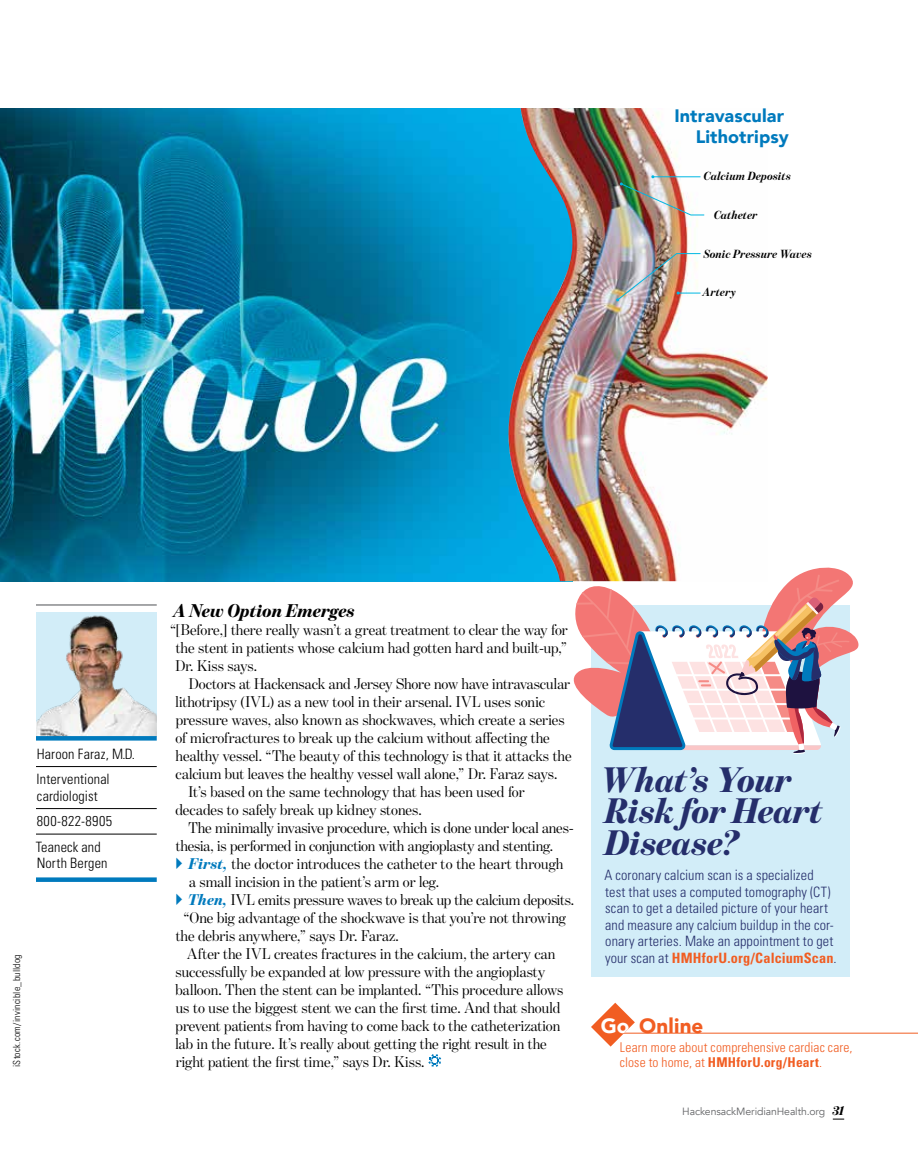
<style>
.page{position:relative;width:918px;height:1175px;background:#fff}
.page>*{position:absolute;margin:0;border:0;box-sizing:border-box;transform-origin:0 0}
.t1{font:italic 900 36px/31.5px "Benton Mod Disp";letter-spacing:-.01em;color:#252e6b}
.t2{font:900 20.55px "Avenir";letter-spacing:.01em;color:#f15d22}
.t3{font:italic 900 18.75px "Benton Mod Disp";letter-spacing:-.005em;color:#000}
.t4{font:900 18px/21px "Avenir";letter-spacing:.005em;color:#007abd;text-align:right}
.t5{font:15.75px/18px "Benton Mod Disp";color:#000;text-align:justify}
.t6{font:300 condensed 14.25px/16.5px "Univers LT Std";letter-spacing:.01em;color:#252e6b}
.t7{font:300 condensed 14.25px/25.5px "Univers LT Std";letter-spacing:.01em;color:#000}
.t8{font:300 condensed 13.5px/15px "Univers LT Std";letter-spacing:.01em;color:#f15d22}
.t9{font:italic 700 12px "Benton Mod Disp";letter-spacing:.005em;color:#000}
.t10{font:10.5px "Avenir";letter-spacing:-.01em;color:#636466}
.t11{font:300 condensed 9.75px "Univers LT Std";letter-spacing:.02em;color:#000}
.s1{font-weight:900;font-style:italic;color:#007abd}
.s2{font-weight:700;color:#f15d22}
.s3{color:#fff}
.s4{font-weight:700}
.s5{font-family:"Benton Mod Disp";font-weight:900;font-style:italic;font-size:13.5px;color:#000}
</style>
<div class="page">
<img style="left:0;top:108px;width:508px;height:473px">
<img style="left:508px;top:108px;width:260px;height:473px">
<svg style="left:428px;top:1054px;width:13px;height:12px"></svg>
<div style="left:591px;top:604px;width:259px;height:372px;background:#d2edf8"></div>
<hr style="left:623px;top:1032px;width:295px;height:1px;background:#f15d22">
<svg style="left:591px;top:1002px;width:44px;height:44px"></svg>
<img style="left:36px;top:612px;width:121px;height:124px">
<svg style="left:36px;top:736px;width:121px;height:4px"></svg>
<hr style="left:36px;top:604px;width:121px;height:1px;background:#4e4f53">
<div style="left:36px;top:877px;width:121px;height:5px;background:#007abd"></div>
<hr style="left:36px;top:766px;width:121px;height:1px;background:#000">
<hr style="left:36px;top:808px;width:121px;height:1px;background:#000">
<hr style="left:36px;top:833px;width:121px;height:1px;background:#000">
<img style="left:620px;top:175px;width:85px;height:41px">
<img style="left:616px;top:253px;width:85px;height:48px">
<svg style="left:566px;top:564px;width:293px;height:190px"></svg>
<p class="t4" style="left:674px;top:104px;width:116px">Intravascular<br>Lithotripsy</p>
<p class="t9" style="left:704px;top:169px;width:89px">Calcium Deposits</p>
<p class="t9" style="left:714px;top:208px;width:45px">Catheter</p>
<p class="t9" style="left:704px;top:247px;width:110px">Sonic Pressure Waves</p>
<p class="t9" style="left:703px;top:286px;width:35px">Artery</p>
<p class="t7" style="left:37px;top:741px;width:100px">Haroon Faraz, M.D.<br>Interventional</p>
<p class="t7" style="left:36px;top:783px;width:78px">cardiologist<br>800-822-8905<br>Teaneck and</p>
<p class="t7" style="left:37px;top:850px;width:72px">North Bergen</p>
<p class="t11" style="left:11px;top:1066px;width:114px;rotate:-90deg">iStock.com/invincible_bulldog</p>
<p class="t3" style="left:174px;top:600px;width:183px">A New Option Emerges</p>
<p class="t5" style="left:175px;top:620px;width:394px;text-indent:-5px">“[Before,] there really wasn’t a great treatment to clear the way for the stent in patients whose calcium had gotten hard and built-up,” Dr. Kiss says.</p>
<p class="t5" style="left:189px;top:674px;width:383px">Doctors at Hackensack and Jersey Shore now have intravascular</p>
<p class="t5" style="left:176px;top:692px;width:371px">lithotripsy (IVL) as a new tool in their arsenal. IVL uses sonic</p>
<p class="t5" style="left:176px;top:710px;width:390px">pressure waves, also known as shockwaves, which create a series</p>
<p class="t5" style="left:176px;top:728px;width:376px">of microfractures to break up the calcium without affecting the</p>
<p class="t5" style="left:176px;top:746px;width:398px">healthy vessel. “The beauty of this technology is that it attacks the</p>
<p class="t5" style="left:176px;top:764px;width:383px">calcium but leaves the healthy vessel wall alone,” Dr. Faraz says.</p>
<p class="t5" style="left:189px;top:782px;width:337px">It’s based on the same technology that has been used for</p>
<p class="t5" style="left:176px;top:800px;width:248px">decades to safely break up kidney stones.</p>
<p class="t5" style="left:188px;top:818px;width:386px">The minimally invasive procedure, which is done under local anes-</p>
<p class="t5" style="left:176px;top:836px;width:379px">thesia, is performed in conjunction with angioplasty and stenting.</p>
<p class="t5" style="left:189px;top:854px;width:376px"><span class="s1">First,</span> the doctor introduces the catheter to the heart through</p>
<p class="t5" style="left:189px;top:872px;width:252px">a small incision in the patient’s arm or leg.</p>
<p class="t5" style="left:189px;top:890px;width:387px"><span class="s1">Then,</span> IVL emits pressure waves to break up the calcium deposits.</p>
<p class="t5" style="left:183px;top:908px;width:384px">“One big advantage of the shockwave is that you’re not throwing</p>
<p class="t5" style="left:176px;top:926px;width:225px">the debris anywhere,” says Dr. Faraz.</p>
<p class="t5" style="left:187px;top:944px;width:370px">After the IVL creates fractures in the calcium, the artery can</p>
<p class="t5" style="left:176px;top:962px;width:371px">successfully be expanded at low pressure with the angioplasty</p>
<p class="t5" style="left:176px;top:980px;width:389px">balloon. Then the stent can be implanted. “This procedure allows</p>
<p class="t5" style="left:176px;top:998px;width:386px">us to use the biggest stent we can the first time. And that should</p>
<p class="t5" style="left:176px;top:1016px;width:386px">prevent patients from having to come back to the catheterization</p>
<p class="t5" style="left:176px;top:1034px;width:373px">lab in the future. It’s really about getting the right result in the</p>
<p class="t5" style="left:176px;top:1052px;width:250px">right patient the first time,” says Dr. Kiss.</p>
<h1 class="t1" style="left:601px;top:763px;width:224px">What’s Your<br>Risk for Heart<br>Disease?</h1>
<p class="t6" style="left:604px;top:867px;width:234px">A coronary calcium scan is a specialized test that uses a computed tomography (CT) scan to get a detailed picture of your heart and measure any calcium buildup in the cor&shy;onary arteries. Make an appointment to get your scan at <span class="s2">HMHforU.org/CalciumScan</span>.</p>
<h2 class="t2" style="left:601px;top:1008px;width:104px"><span class="s3">Go</span> Online</h2>
<p class="t8" style="left:620px;top:1039px;width:234px">Learn more about comprehensive cardiac care, close to home, at <span class="s4">HMHforU.org/Heart</span>.</p>
<p class="t10" style="left:682px;top:1104px;width:163px">HackensackMeridianHealth.org <span class="s5">31</span></p>
</div>
